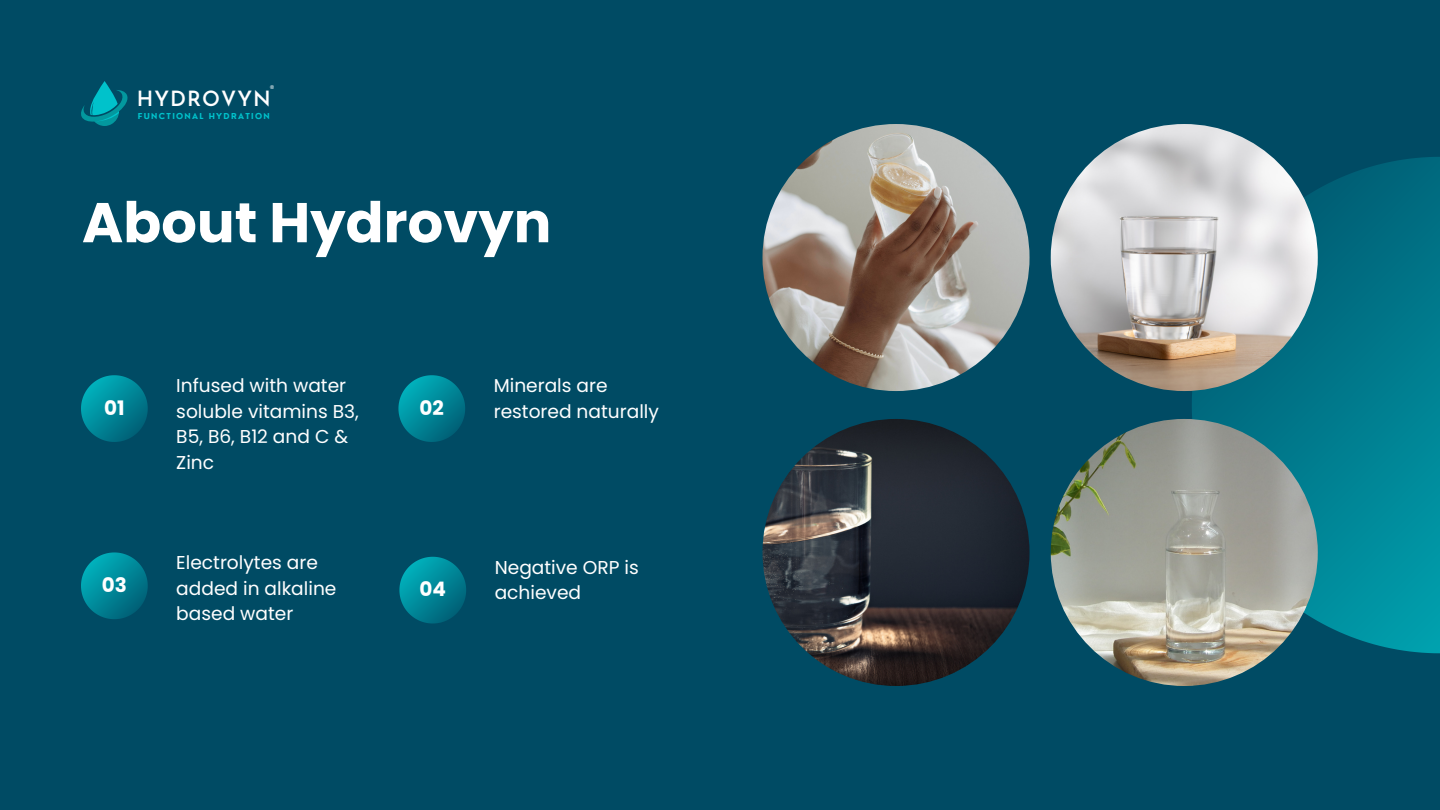
<style>
.page{position:relative;width:1440px;height:810px;background:#004b64}
.page>*{position:absolute;margin:0;border:0;box-sizing:border-box;transform-origin:0 0}
.t1{font:700 56px "Poppins";color:#fff}
.t2{font:600 20.9px "Josefin Sans";letter-spacing:.05em;color:#fff}
.t3{font:700 19.9px "Poppins";color:#fff}
.t4{font:18.6px/25.5px "Poppins";color:#fff}
.t5{font:8.9px "Nourd";color:#fff}
.t6{font:700 8px "Nourd";letter-spacing:.165em;color:#00c2cb}
</style>
<div class="page">
<svg style="left:1192px;top:157px;width:248px;height:496px;background:#00798b"></svg>
<img style="left:1051px;top:124px;width:267px;height:267px;border-radius:50%">
<img style="left:762px;top:124px;width:268px;height:267px;border-radius:50%">
<img style="left:1051px;top:419px;width:267px;height:267px;border-radius:50%">
<img style="left:762px;top:419px;width:268px;height:267px;border-radius:50%">
<svg style="left:81px;top:375px;width:67px;height:67px"></svg>
<svg style="left:398px;top:375px;width:67px;height:67px"></svg>
<svg style="left:399px;top:557px;width:67px;height:67px"></svg>
<svg style="left:81px;top:81px;width:47px;height:45px"></svg>
<svg style="left:81px;top:552px;width:67px;height:67px"></svg>
<p class="t5" style="left:270px;top:83px;width:6px">®</p>
<p class="t2" style="left:137px;top:90px;width:136px">HYDROVYN</p>
<p class="t6" style="left:138px;top:111px;width:133px">FUNCTIONAL HYDRATION</p>
<h1 class="t1" style="left:82px;top:183px;width:471px">About Hydrovyn</h1>
<p class="t3" style="left:104px;top:394px;width:22px">01</p>
<p class="t3" style="left:102px;top:571px;width:27px">03</p>
<p class="t4" style="left:176px;top:373px;width:184px">Infused with water soluble vitamins B3,<br>B5, B6, B12 and C &amp;<br>Zinc</p>
<p class="t4" style="left:176px;top:550px;width:162px">Electrolytes are added in alkaline based water</p>
<p class="t3" style="left:420px;top:394px;width:26px">02</p>
<p class="t4" style="left:494px;top:373px;width:167px">Minerals are restored naturally</p>
<p class="t3" style="left:420px;top:576px;width:28px">04</p>
<p class="t4" style="left:495px;top:554px;width:146px">Negative ORP is achieved</p>
</div>
